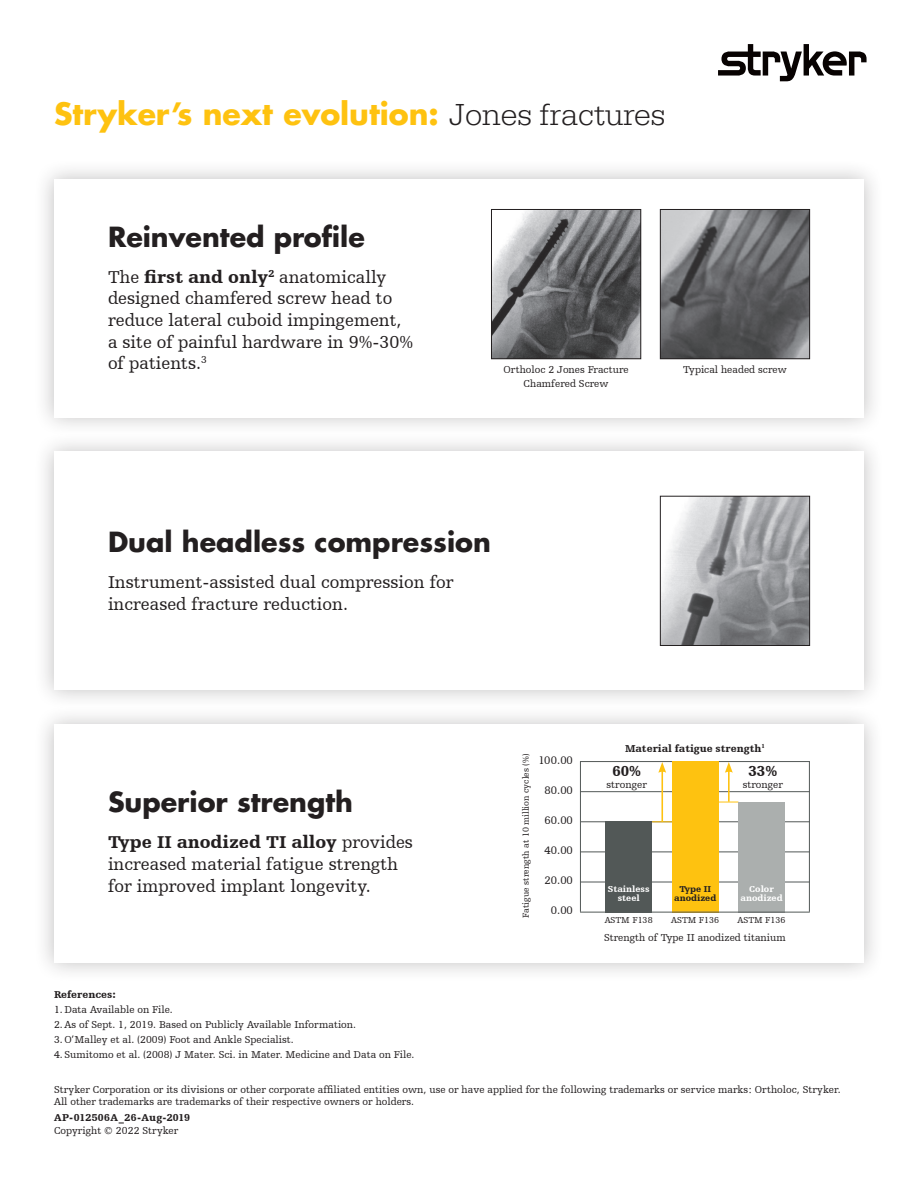
<style>
.page{position:relative;width:918px;height:1188px;background:#fff}
.page>*{position:absolute;margin:0;border:0;box-sizing:border-box;transform-origin:0 0}
.headline-2{font:700 30px "Futura For Stryker";color:#fec210}
.SUB_NEW{font:700 27px "Futura For Stryker";color:#231f20}
.SUB_NEW-2{font:18px/21.6px "Humanist Slabserif 712 BT";color:#231f20}
.t1{font:900 15px "Humanist Slabserif 712 BT";color:#231f20}
.t2{font:11.4px "Humanist Slabserif 712 BT";color:#231f20}
.bullet_text{font:10.5px/12.6px "Humanist Slabserif 712 BT";color:#231f20}
.bullet_text-2{font:900 10.5px/12.6px "Humanist Slabserif 712 BT";letter-spacing:.03em;color:#231f20}
.bullet_text-3{font:900 10.5px "Humanist Slabserif 712 BT";color:#231f20}
.t3{font:9px "Humanist Slabserif 712 BT";color:#231f20}
.t4{font:900 9px "Humanist Slabserif 712 BT";color:#fff}
.t5{font:900 9px "Humanist Slabserif 712 BT";color:#231f20}
.s1{font-family:"URW Egyptienne TOT";font-weight:300;font-size:31.5px;color:#231f20}
.s2{font-weight:900}
.s3{font-weight:400}
</style>
<div class="page">
<div style="left:34px;top:704px;width:850px;height:279px;background:#231f20;opacity:.28"></div>
<div style="left:54px;top:725px;width:810px;height:238px;background:#fff"></div>
<div style="left:34px;top:159px;width:850px;height:278px;background:#231f20;opacity:.28"></div>
<div style="left:54px;top:179px;width:810px;height:238px;background:#fff"></div>
<div style="left:34px;top:432px;width:850px;height:278px;background:#231f20;opacity:.28"></div>
<div style="left:54px;top:452px;width:810px;height:238px;background:#fff"></div>
<svg style="left:719px;top:802px;width:19px;height:1px"></svg>
<hr style="left:581px;top:822px;width:229px;height:1px;background:#525857">
<hr style="left:580px;top:761px;width:230px;height:1px;background:#525857">
<hr style="left:580px;top:852px;width:230px;height:1px;background:#525857">
<hr style="left:580px;top:882px;width:230px;height:1px;background:#525857">
<hr style="left:580px;top:791px;width:230px;height:1px;background:#525857">
<hr style="left:661px;top:770px;width:2px;height:52px;background:#fec210">
<svg style="left:658px;top:762px;width:8px;height:11px"></svg>
<hr style="left:728px;top:770px;width:2px;height:32px;background:#fec210">
<svg style="left:725px;top:762px;width:8px;height:11px"></svg>
<svg style="left:652px;top:821px;width:20px;height:1px"></svg>
<hr style="left:580px;top:761px;width:1px;height:151px;background:#525857">
<div style="left:672px;top:761px;width:47px;height:152px;background:#fec210"></div>
<div style="left:738px;top:802px;width:47px;height:111px;background:#abafae"></div>
<div style="left:605px;top:821px;width:47px;height:92px;background:#525857"></div>
<hr style="left:809px;top:761px;width:1px;height:151px;background:#525857">
<img style="left:662px;top:498px;width:146px;height:146px">
<div style="left:660px;top:496px;width:150px;height:150px;border:1px solid #231f20"></div>
<img style="left:493px;top:211px;width:146px;height:146px">
<div style="left:491px;top:209px;width:150px;height:150px;border:1px solid #231f20"></div>
<img style="left:662px;top:211px;width:146px;height:146px">
<div style="left:660px;top:209px;width:150px;height:150px;border:1px solid #231f20"></div>
<svg style="left:718px;top:44px;width:149px;height:37px"></svg>
<hr style="left:580px;top:912px;width:230px;height:1px;background:#525857">
<p class="headline-2" style="left:54px;top:94px;width:613px">Stryker’s next evolution: <span class="s1">Jones fractures</span></p>
<p class="SUB_NEW" style="left:108px;top:219px;width:258px">Reinvented profile</p>
<p class="SUB_NEW-2" style="left:108px;top:266px;width:307px">The <span class="s2">first and only</span><sup>2</sup> anatomically designed chamfered screw head to reduce lateral cuboid impingement, a site of painful hardware in 9%-30% of patients.<sup>3</sup></p>
<p class="bullet_text" style="left:503px;top:363px;width:127px;line-height:13.5px;text-align:center">Ortholoc 2 Jones Fracture<br>Chamfered Screw</p>
<p class="bullet_text" style="left:683px;top:364px;width:105px">Typical headed screw</p>
<p class="SUB_NEW" style="left:108px;top:524px;width:384px">Dual headless compression</p>
<p class="SUB_NEW-2" style="left:108px;top:571px;width:347px">Instrument-assisted dual compression for increased fracture reduction.</p>
<p class="SUB_NEW" style="left:108px;top:784px;width:247px">Superior strength</p>
<p class="SUB_NEW-2" style="left:108px;top:831px;width:307px"><span class="s2">Type II anodized TI alloy</span> provides increased material fatigue strength for improved implant longevity.</p>
<p class="bullet_text-3" style="left:54px;top:988px;width:63px">References:</p>
<p class="bullet_text" style="left:54px;top:1003px;width:120px">1. Data Available on File.</p>
<p class="bullet_text" style="left:54px;top:1018px;width:304px">2. As of Sept. 1, 2019. Based on Publicly Available Information.</p>
<p class="bullet_text" style="left:54px;top:1033px;width:241px">3. O’Malley et al. (2009) Foot and Ankle Specialist.</p>
<p class="bullet_text" style="left:54px;top:1048px;width:362px">4. Sumitomo et al. (2008) J Mater. Sci. in Mater. Medicine and Data on File.</p>
<p class="t3" style="left:520px;top:918px;width:166px;rotate:-90deg">Fatigue strength at 10 million cycles (%)</p>
<p class="t2" style="left:539px;top:753px;width:36px">100.00</p>
<p class="t2" style="left:545px;top:783px;width:30px">80.00</p>
<p class="t2" style="left:545px;top:813px;width:30px">60.00</p>
<p class="t2" style="left:545px;top:843px;width:30px">40.00</p>
<p class="t2" style="left:545px;top:873px;width:30px">20.00</p>
<p class="t2" style="left:551px;top:903px;width:24px">0.00</p>
<p class="bullet_text-3" style="left:625px;top:742px;width:141px">Material fatigue strength<sup>1</sup></p>
<p class="t1" style="left:612px;top:761px;width:30px">60%</p>
<p class="bullet_text" style="left:607px;top:778px;width:42px">stronger</p>
<p class="t1" style="left:749px;top:761px;width:30px">33%</p>
<p class="bullet_text" style="left:743px;top:778px;width:42px">stronger</p>
<p class="t4" style="left:608px;top:883px;width:43px">Stainless</p>
<p class="t4" style="left:618px;top:892px;width:24px">steel</p>
<p class="t5" style="left:679px;top:883px;width:33px">Type II</p>
<p class="t5" style="left:674px;top:892px;width:44px">anodized</p>
<p class="t4" style="left:749px;top:883px;width:26px">Color</p>
<p class="t4" style="left:741px;top:892px;width:44px">anodized</p>
<p class="t3" style="left:605px;top:914px;width:49px">ASTM F138</p>
<p class="t3" style="left:671px;top:914px;width:49px">ASTM F136</p>
<p class="t3" style="left:738px;top:914px;width:49px">ASTM F136</p>
<p class="bullet_text" style="left:604px;top:931px;width:183px">Strength of Type II anodized titanium</p>
<p class="bullet_text" style="left:54px;top:1083px;width:788px">Stryker Corporation or its divisions or other corporate affiliated entities own, use or have applied for the following trademarks or service marks: Ortholoc, Stryker.<br>All other trademarks are trademarks of their respective owners or holders.</p>
<p class="bullet_text-2" style="left:54px;top:1111px;width:138px">AP-012506A_26-Aug-2019<br><span class="s3">Copyright © 2022 Stryker</span></p>
</div>
